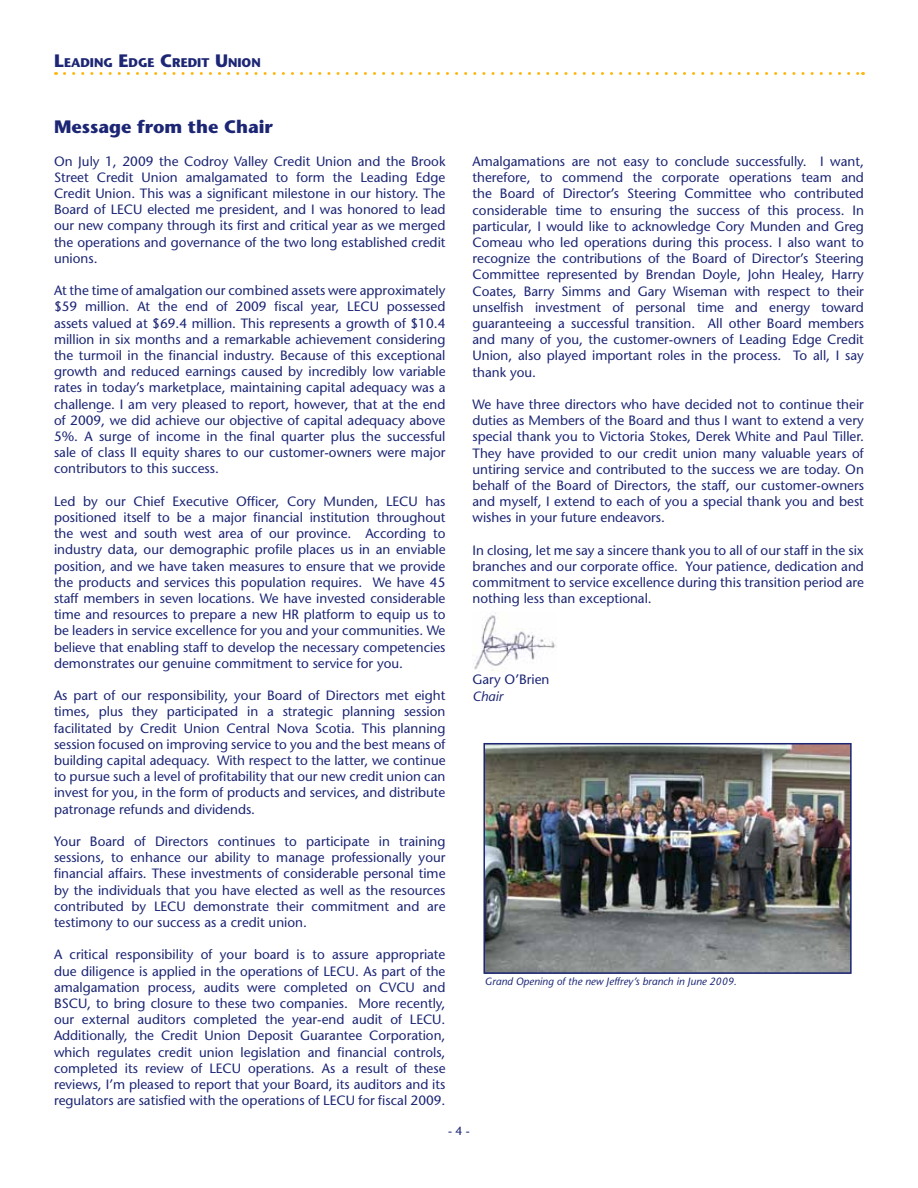
<style>
.page{position:relative;width:918px;height:1188px;background:#fff}
.page>*{position:absolute;margin:0;border:0;box-sizing:border-box;transform-origin:0 0}
.t1{font:700 18px "Stone Sans Std";color:#1c2674}
.t2{font:500 13.5px/16.2px "Stone Sans Std";color:#1c2674;text-align:justify}
.t3{font:italic 500 13.5px "Stone Sans Std";color:#1c2674}
.t4{font:700 12.6px "Stone Sans Std";color:#1c2674}
.t5{font:500 12px "Stone Sans Std";color:#1c2674}
.t6{font:italic 500 10.5px "Stone Sans Std";color:#1c2674}
.s1{font-size:18px}
</style>
<div class="page">
<svg style="left:64px;top:72px;width:799px;height:3px"></svg>
<img style="left:473px;top:612px;width:83px;height:59px">
<img style="left:486px;top:746px;width:363px;height:225px">
<div style="left:483px;top:743px;width:369px;height:231px;border:2px solid #1c2674"></div>
<p class="t4" style="left:54px;top:55px;width:208px"><span class="s1">L</span>EADING <span class="s1">E</span>DGE <span class="s1">C</span>REDIT <span class="s1">U</span>NION</p>
<h1 class="t1" style="left:54px;top:116px;width:220px">Message from the Chair</h1>
<p class="t2" style="left:54px;top:153px;width:393px">On July 1, 2009 the Codroy Valley Credit Union and the Brook Street Credit Union amalgamated to form the Leading Edge Credit Union. This was a significant milestone in our history. The Board of LECU elected me president, and I was honored to lead our new company through its first and critical year as we merged the operations and governance of the two long established credit unions.</p>
<p class="t2" style="left:54px;top:282px;width:393px">At the time of amalgation our combined assets were approximately $59 million. At the end of 2009 fiscal year, LECU possessed assets valued at $69.4 million. This represents a growth of $10.4 million in six months and a remarkable achievement considering the turmoil in the financial industry. Because of this exceptional growth and reduced earnings caused by incredibly low variable rates in today’s marketplace, maintaining capital adequacy was a challenge. I am very pleased to report, however, that at the end of 2009, we did achieve our objective of capital adequacy above 5%. A surge of income in the final quarter plus the successful sale of class II equity shares to our customer-owners were major contributors to this success.</p>
<p class="t2" style="left:54px;top:493px;width:393px">Led by our Chief Executive Officer, Cory Munden, LECU has positioned itself to be a major financial institution throughout the west and south west area of our province. According to industry data, our demographic profile places us in an enviable position, and we have taken measures to ensure that we provide the products and services this population requires. We have 45 staff members in seven locations. We have invested considerable time and resources to prepare a new HR platform to equip us to be leaders in service excellence for you and your communities. We believe that enabling staff to develop the necessary competencies demonstrates our genuine commitment to service for you.</p>
<p class="t2" style="left:54px;top:687px;width:393px">As part of our responsibility, your Board of Directors met eight times, plus they participated in a strategic planning session facilitated by Credit Union Central Nova Scotia. This planning session focused on improving service to you and the best means of building capital adequacy. With respect to the latter, we continue to pursue such a level of profitability that our new credit union can invest for you, in the form of products and services, and distribute patronage refunds and dividends.</p>
<p class="t2" style="left:54px;top:833px;width:393px">Your Board of Directors continues to participate in training sessions, to enhance our ability to manage professionally your financial affairs. These investments of considerable personal time by the individuals that you have elected as well as the resources contributed by LECU demonstrate their commitment and are testimony to our success as a credit union.</p>
<p class="t2" style="left:54px;top:947px;width:393px">A critical responsibility of your board is to assure appropriate due diligence is applied in the operations of LECU. As part of the amalgamation process, audits were completed on CVCU and BSCU, to bring closure to these two companies. More recently, our external auditors completed the year-end audit of LECU.<br>Additionally, the Credit Union Deposit Guarantee Corporation, which regulates credit union legislation and financial controls, completed its review of LECU operations. As a result of these reviews, I’m pleased to report that your Board, its auditors and its regulators are satisfied with the operations of LECU for fiscal 2009.</p>
<p class="t2" style="left:472px;top:153px;width:393px">Amalgamations are not easy to conclude successfully. I want, therefore, to commend the corporate operations team and the Board of Director’s Steering Committee who contributed considerable time to ensuring the success of this process. In particular, I would like to acknowledge Cory Munden and Greg Comeau who led operations during this process. I also want to recognize the contributions of the Board of Director’s Steering Committee represented by Brendan Doyle, John Healey, Harry Coates, Barry Simms and Gary Wiseman with respect to their unselfish investment of personal time and energy toward guaranteeing a successful transition. All other Board members and many of you, the customer-owners of Leading Edge Credit Union, also played important roles in the process. To all, I say thank you.</p>
<p class="t2" style="left:472px;top:396px;width:393px">We have three directors who have decided not to continue their duties as Members of the Board and thus I want to extend a very special thank you to Victoria Stokes, Derek White and Paul Tiller.<br>They have provided to our credit union many valuable years of untiring service and contributed to the success we are today. On behalf of the Board of Directors, the staff, our customer-owners and myself, I extend to each of you a special thank you and best wishes in your future endeavors.</p>
<p class="t2" style="left:472px;top:542px;width:393px">In closing, let me say a sincere thank you to all of our staff in the six branches and our corporate office. Your patience, dedication and commitment to service excellence during this transition period are nothing less than exceptional.</p>
<p class="t2" style="left:472px;top:672px;width:79px">Gary O’Brien</p>
<p class="t3" style="left:472px;top:688px;width:32px">Chair</p>
<p class="t6" style="left:485px;top:975px;width:253px">Grand Opening of the new Jeffrey’s branch in June 2009.</p>
<p class="t5" style="left:448px;top:1123px;width:23px">- 4 -</p>
</div>
